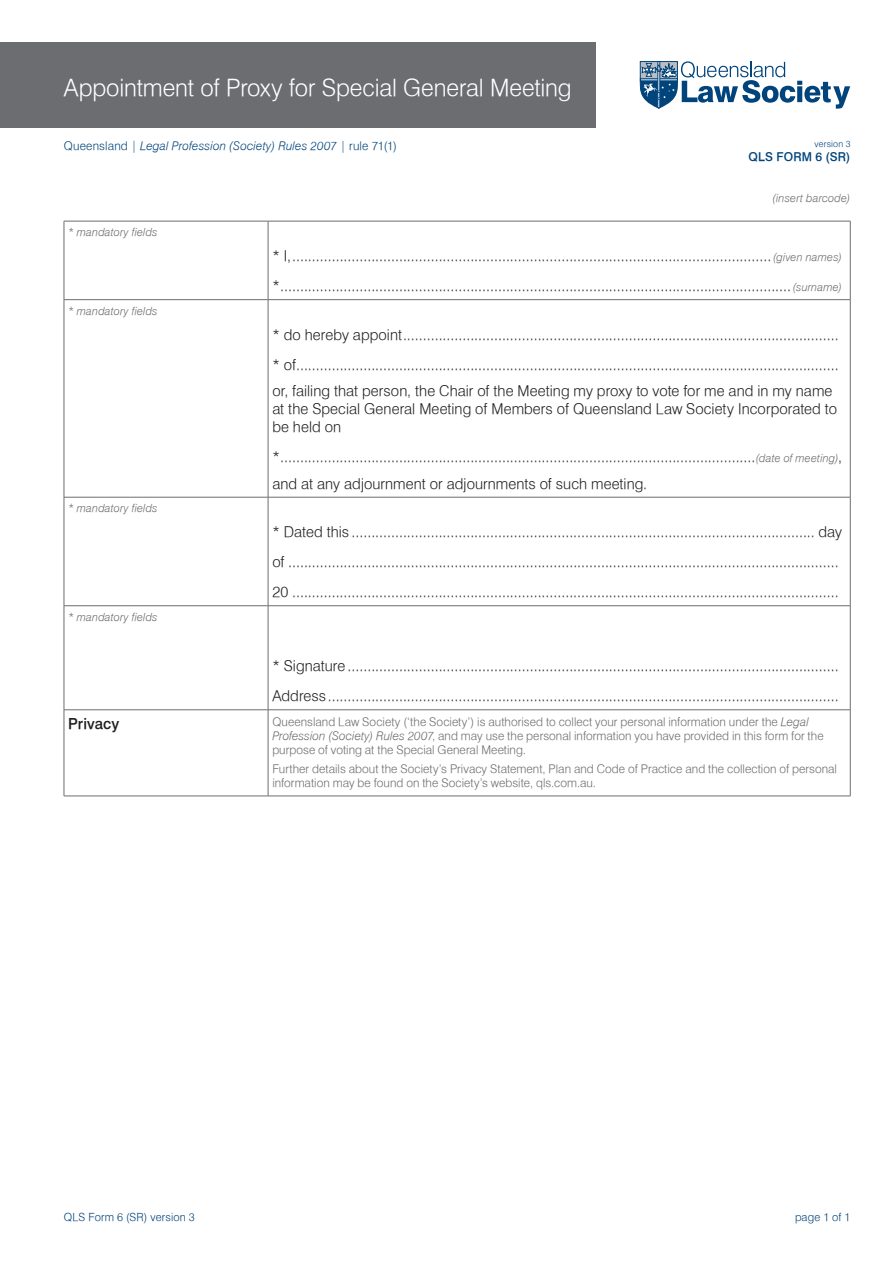
<style>
.page{position:relative;width:893px;height:1263px;background:#fff}
.page>*{position:absolute;margin:0;border:0;box-sizing:border-box;transform-origin:0 0}
.FORM_headline{font:300 24px "Halvett";letter-spacing:-.005em;color:#fff}
.field_with_dot-leade{font:300 15px "Halvett";letter-spacing:.005em;color:#231f20}
.body_text{font:300 15px/18px "Halvett";letter-spacing:.005em;color:#231f20}
.head_section{font:500 15px "Halvett";letter-spacing:.005em;color:#231f20}
.disclaimers{font:300 12px/14.4px "Halvett";letter-spacing:.005em;color:#6c6d70}
.FORM_provision{font:italic 300 12px "Halvett";letter-spacing:.01em;color:#00447b}
.FORM_number_notation{font:500 12px "Halvett";letter-spacing:.02em;color:#00447b}
.italic_instructions{font:italic 300 11.25px "Halvett";letter-spacing:.015em;color:#6c6d70}
.FOOTER_form_citatio{font:300 11.25px "Halvett";letter-spacing:.015em;color:#00447b}
.FOOTER_page{font:300 11.25px "Halvett";letter-spacing:.015em;color:#00447b}
.FORM_version{font:300 9px "Halvett";letter-spacing:.02em;color:#00447b}
.s1{font-style:normal}
.s2{font-style:italic;font-size:11.25px;color:#6c6d70}
.s3{font-style:italic}
</style>
<div class="page">
<svg style="left:640px;top:61px;width:210px;height:48px"></svg>
<div style="left:0;top:43px;width:595px;height:85px;background:#6c6d70"></div>
<hr style="left:64px;top:221px;width:204px;height:1px;background:#6c6d70">
<hr style="left:64px;top:221px;width:1px;height:78px;background:#6c6d70">
<hr style="left:268px;top:221px;width:582px;height:1px;background:#6c6d70">
<hr style="left:268px;top:221px;width:1px;height:78px;background:#6c6d70">
<hr style="left:850px;top:221px;width:1px;height:78px;background:#6c6d70">
<hr style="left:64px;top:299px;width:204px;height:1px;background:#6c6d70">
<hr style="left:64px;top:300px;width:1px;height:197px;background:#6c6d70">
<hr style="left:268px;top:299px;width:582px;height:1px;background:#6c6d70">
<hr style="left:268px;top:300px;width:1px;height:197px;background:#6c6d70">
<hr style="left:850px;top:300px;width:1px;height:197px;background:#6c6d70">
<hr style="left:64px;top:497px;width:204px;height:1px;background:#6c6d70">
<hr style="left:64px;top:497px;width:1px;height:108px;background:#6c6d70">
<hr style="left:268px;top:497px;width:582px;height:1px;background:#6c6d70">
<hr style="left:268px;top:497px;width:1px;height:108px;background:#6c6d70">
<hr style="left:850px;top:497px;width:1px;height:108px;background:#6c6d70">
<hr style="left:64px;top:605px;width:204px;height:1px;background:#6c6d70">
<hr style="left:64px;top:606px;width:1px;height:104px;background:#6c6d70">
<hr style="left:268px;top:605px;width:582px;height:1px;background:#6c6d70">
<hr style="left:268px;top:606px;width:1px;height:104px;background:#6c6d70">
<hr style="left:850px;top:606px;width:1px;height:104px;background:#6c6d70">
<hr style="left:64px;top:709px;width:204px;height:1px;background:#6c6d70">
<hr style="left:64px;top:710px;width:1px;height:86px;background:#6c6d70">
<hr style="left:268px;top:709px;width:582px;height:1px;background:#6c6d70">
<hr style="left:268px;top:710px;width:1px;height:86px;background:#6c6d70">
<hr style="left:850px;top:710px;width:1px;height:86px;background:#6c6d70">
<hr style="left:64px;top:796px;width:204px;height:1px;background:#6c6d70">
<hr style="left:268px;top:796px;width:582px;height:1px;background:#6c6d70">
<p class="FORM_headline" style="left:64px;top:72px;width:509px">Appointment of Proxy for Special General Meeting</p>
<p class="FORM_provision" style="left:64px;top:138px;width:334px"><span class="s1">Queensland |</span> Legal Profession (Society) Rules 2007 <span class="s1">| rule 71(1)</span></p>
<p class="FORM_version" style="left:814px;top:138px;width:37px">version 3</p>
<p class="FORM_number_notation" style="left:748px;top:150px;width:104px">QLS FORM 6 (SR)</p>
<p class="italic_instructions" style="left:772px;top:191px;width:80px">(insert barcode)</p>
<p class="italic_instructions" style="left:68px;top:225px;width:91px">* mandatory fields</p>
<p class="field_with_dot-leade" style="left:272px;top:247px;width:571px">* I,......................................................................................................................... <span class="s2">(given names)</span></p>
<p class="field_with_dot-leade" style="left:272px;top:277px;width:571px">*.................................................................................................................................<span class="s2">(surname)</span></p>
<p class="italic_instructions" style="left:68px;top:304px;width:91px">* mandatory fields</p>
<p class="field_with_dot-leade" style="left:272px;top:325px;width:568px">* do hereby appoint..............................................................................................................</p>
<p class="field_with_dot-leade" style="left:272px;top:355px;width:568px">* of.........................................................................................................................................</p>
<p class="body_text" style="left:272px;top:382px;width:566px">or, failing that person, the Chair of the Meeting my proxy to vote for me and in my name at the Special General Meeting of Members of Queensland Law Society Incorporated to be held on</p>
<p class="field_with_dot-leade" style="left:272px;top:448px;width:571px">*........................................................................................................................<span class="s2">(date of meeting)</span>,</p>
<p class="body_text" style="left:272px;top:474px;width:376px">and at any adjournment or adjournments of such meeting.</p>
<p class="italic_instructions" style="left:68px;top:501px;width:91px">* mandatory fields</p>
<p class="field_with_dot-leade" style="left:272px;top:523px;width:571px">* Dated this ..................................................................................................................... day</p>
<p class="field_with_dot-leade" style="left:272px;top:553px;width:568px">of ...........................................................................................................................................</p>
<p class="field_with_dot-leade" style="left:272px;top:583px;width:568px">20 ..........................................................................................................................................</p>
<p class="italic_instructions" style="left:68px;top:610px;width:91px">* mandatory fields</p>
<p class="field_with_dot-leade" style="left:272px;top:657px;width:568px">* Signature ............................................................................................................................</p>
<p class="field_with_dot-leade" style="left:272px;top:687px;width:568px">Address.................................................................................................................................</p>
<p class="head_section" style="left:68px;top:714px;width:53px">Privacy</p>
<p class="disclaimers" style="left:272px;top:714px;width:553px">Queensland Law Society (‘the Society’) is authorised to collect your personal information under the <span class="s3">Legal<br>Profession (Society) Rules 2007</span>, and may use the personal information you have provided in this form for the purpose of voting at the Special General Meeting.</p>
<p class="disclaimers" style="left:272px;top:761px;width:566px">Further details about the Society’s Privacy Statement, Plan and Code of Practice and the collection of personal information may be found on the Society’s website, qls.com.au.</p>
<p class="FOOTER_form_citatio" style="left:64px;top:1210px;width:133px">QLS Form 6 (SR) version 3</p>
<p class="FOOTER_page" style="left:795px;top:1210px;width:57px">page 1 of 1</p>
</div>
